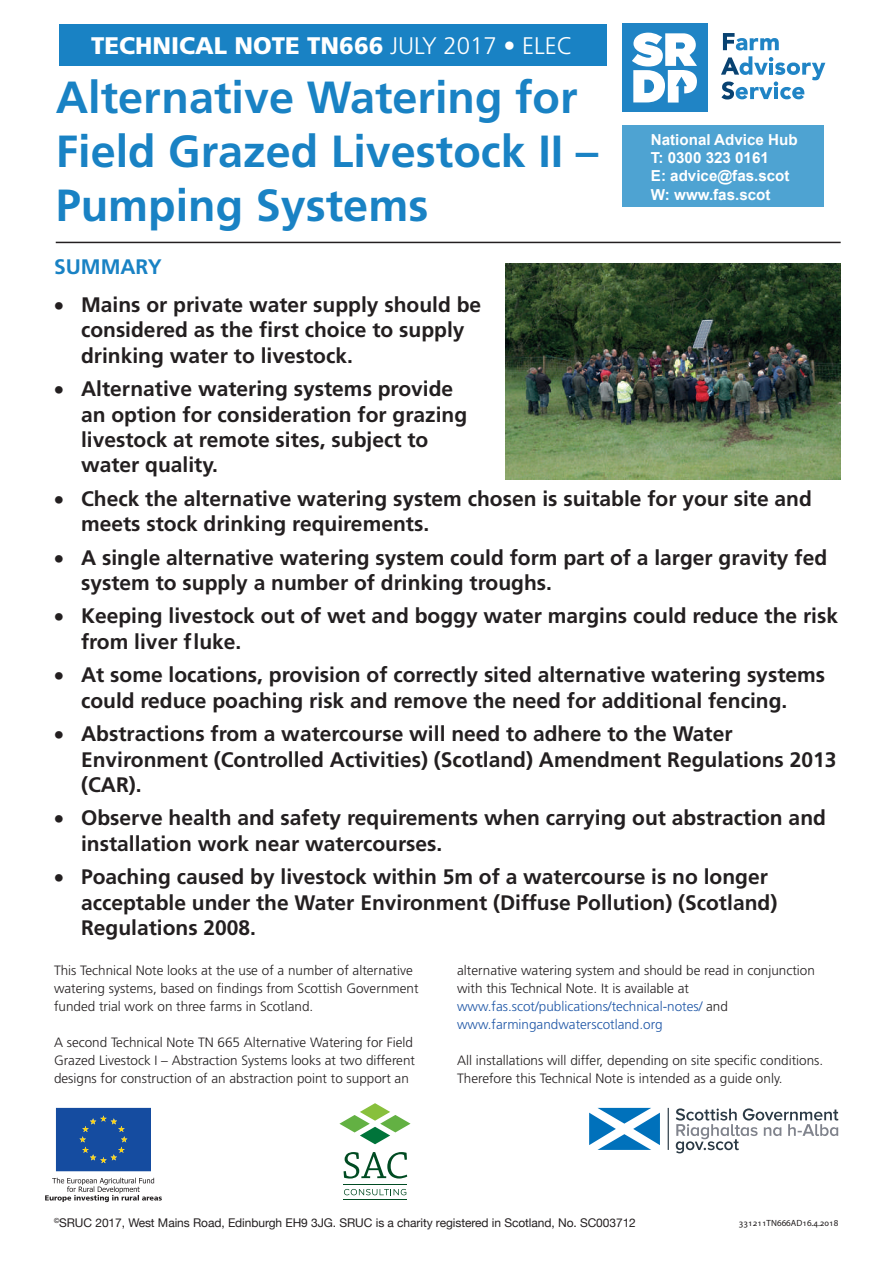
<style>
.page{position:relative;width:893px;height:1263px;background:#fff}
.page>*{position:absolute;margin:0;border:0;box-sizing:border-box;transform-origin:0 0}
.t1{font:700 45px/54px "Frutiger";color:#1982c4}
.t2{font:900 24px "Frutiger LT Std";color:#fff}
.t3{font:700 21px/25.2px "Frutiger";color:#231f20}
.t4{font:700 21px "Frutiger";color:#1982c4}
.t5{font:700 15.15px/18.1px "Arial";color:#fff}
.t6{font:300 13.5px/18px "Frutiger";color:#231f20}
.t7{font:12px "Helvetica Neue";letter-spacing:-.005em;color:#231f20}
.t8{font:9px "Grandesign Neue Roman";color:#231f20}
.s1{font-weight:300}
.s2{color:#1e56a6}
</style>
<div class="page">
<img style="left:505px;top:264px;width:336px;height:215px">
<div style="left:622px;top:125px;width:202px;height:82px;background:#4ea3d2"></div>
<div style="left:622px;top:23px;width:86px;height:88px;background:#2084c5"></div>
<svg style="left:723px;top:33px;width:56px;height:17px"></svg>
<svg style="left:721px;top:56px;width:104px;height:44px"></svg>
<svg style="left:632px;top:33px;width:65px;height:70px"></svg>
<div style="left:59px;top:24px;width:548px;height:41px;background:#1982c4"></div>
<svg style="left:344px;top:1152px;width:63px;height:26px"></svg>
<hr style="left:343px;top:1184px;width:64px;height:1px;background:#004b22">
<hr style="left:343px;top:1199px;width:64px;height:1px;background:#004b22">
<svg style="left:339px;top:1103px;width:72px;height:41px"></svg>
<svg style="left:344px;top:1189px;width:62px;height:6px"></svg>
<hr style="left:668px;top:1108px;width:1px;height:42px;background:#2b3a45">
<svg style="left:589px;top:1108px;width:71px;height:42px"></svg>
<svg style="left:676px;top:1108px;width:162px;height:45px"></svg>
<div style="left:56px;top:1108px;width:95px;height:63px;background:#154ca0"></div>
<svg style="left:45px;top:1178px;width:117px;height:24px"></svg>
<hr style="left:56px;top:242px;width:785px;height:1px;background:#231f20">
<p class="t2" style="left:91px;top:31px;width:483px">TECHNICAL NOTE TN666 <span class="s1">JULY 2017 • ELEC</span></p>
<h1 class="t1" style="left:56px;top:70px;width:544px">Alternative Watering for<br>Field Grazed Livestock II –<br>Pumping Systems</h1>
<p class="t5" style="left:651px;top:131px;width:148px">National Advice Hub<br>T: 0300 323 0161<br>E: advice@fas.scot<br>W: www.fas.scot</p>
<p class="t4" style="left:54px;top:255px;width:109px">SUMMARY</p>
<p class="t3" style="left:81px;top:292px;width:402px;text-indent:-27px">• Mains or private water supply should be considered as the first choice to supply drinking water to livestock.</p>
<p class="t3" style="left:81px;top:376px;width:388px;text-indent:-27px">• Alternative watering systems provide an option for consideration for grazing livestock at remote sites, subject to water quality.</p>
<p class="t3" style="left:81px;top:485px;width:732px;text-indent:-27px">• Check the alternative watering system chosen is suitable for your site and meets stock drinking requirements.</p>
<p class="t3" style="left:81px;top:544px;width:748px;text-indent:-27px">• A single alternative watering system could form part of a larger gravity fed system to supply a number of drinking troughs.</p>
<p class="t3" style="left:81px;top:603px;width:758px;text-indent:-27px">• Keeping livestock out of wet and boggy water margins could reduce the risk from liver fluke.</p>
<p class="t3" style="left:54px;top:662px;width:773px;text-align:center">• At some locations, provision of correctly sited alternative watering systems could reduce poaching risk and remove the need for additional fencing.</p>
<p class="t3" style="left:81px;top:721px;width:757px;text-indent:-27px">• Abstractions from a watercourse will need to adhere to the Water<br>Environment (Controlled Activities) (Scotland) Amendment Regulations 2013 (CAR).</p>
<p class="t3" style="left:81px;top:805px;width:746px;text-indent:-27px">• Observe health and safety requirements when carrying out abstraction and installation work near watercourses.</p>
<p class="t3" style="left:81px;top:864px;width:698px;text-indent:-27px">• Poaching caused by livestock within 5m of a watercourse is no longer acceptable under the Water Environment (Diffuse Pollution) (Scotland)<br>Regulations 2008.</p>
<p class="t6" style="left:54px;top:962px;width:366px">This Technical Note looks at the use of a number of alternative watering systems, based on findings from Scottish Government funded trial work on three farms in Scotland.</p>
<p class="t6" style="left:54px;top:1034px;width:363px">A second Technical Note TN 665 Alternative Watering for Field<br>Grazed Livestock I – Abstraction Systems looks at two different designs for construction of an abstraction point to support an</p>
<p class="t6" style="left:457px;top:961px;width:359px">alternative watering system and should be read in conjunction with this Technical Note. It is available at <span class="s2">www.fas.scot/publications/technical-notes/</span> and <span class="s2">www.farmingandwaterscotland.org</span></p>
<p class="t6" style="left:457px;top:1051px;width:368px">All installations will differ, depending on site specific conditions.<br>Therefore this Technical Note is intended as a guide only.</p>
<p class="t7" style="left:54px;top:1215px;width:583px"><sup>©</sup>SRUC 2017, West Mains Road, Edinburgh EH9 3JG. SRUC is a charity registered in Scotland, No. SC003712</p>
<p class="t8" style="left:739px;top:1217px;width:101px">331211TN666AD16.4.2018</p>
</div>
